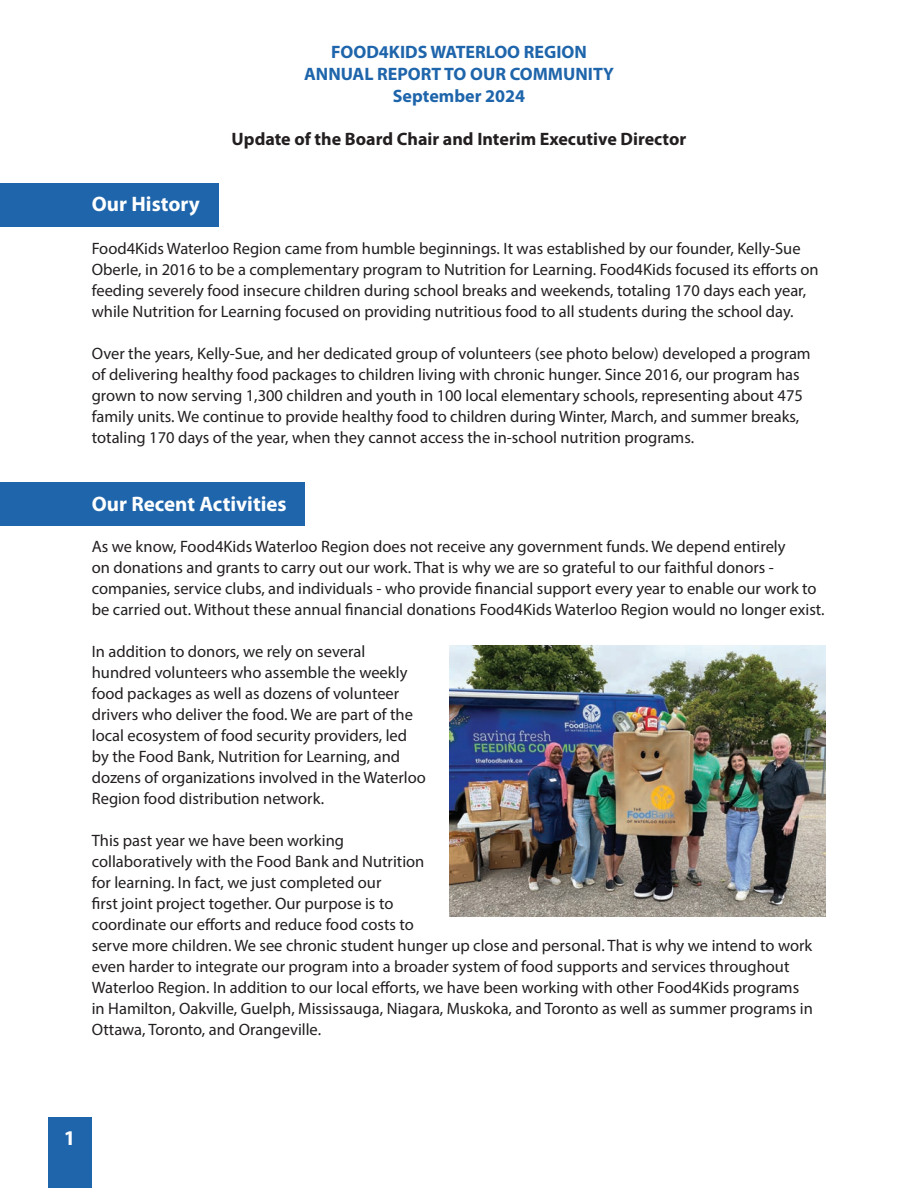
<style>
.page{position:relative;width:918px;height:1188px;background:#fff}
.page>*{position:absolute;margin:0;border:0;box-sizing:border-box;transform-origin:0 0}
.t1{font:700 21px "Myriad Pro";color:#fff}
.t2{font:700 18px/21.6px "Myriad Pro";color:#1e65ab;text-align:center}
.t3{font:700 18px "Myriad Pro";color:#231f20}
.t4{font:16.5px/21px "Myriad Pro";color:#231f20}
</style>
<div class="page">
<div style="left:0;top:482px;width:304px;height:43px;background:#1e65ab"></div>
<div style="left:0;top:183px;width:218px;height:43px;background:#1e65ab"></div>
<div style="left:48px;top:1118px;width:44px;height:70px;background:#1e65ab"></div>
<img style="left:449px;top:645px;width:376px;height:271px">
<p class="t2" style="left:304px;top:41px;width:311px">FOOD4KIDS WATERLOO REGION<br>ANNUAL REPORT TO OUR COMMUNITY<br>September 2024</p>
<p class="t3" style="left:232px;top:127px;width:456px">Update of the Board Chair and Interim Executive Director</p>
<p class="t1" style="left:92px;top:190px;width:110px">Our History</p>
<p class="t4" style="left:92px;top:237px;width:728px">Food4Kids Waterloo Region came from humble beginnings. It was established by our founder, Kelly-Sue Oberle, in 2016 to be a complementary program to Nutrition for Learning. Food4Kids focused its efforts on feeding severely food insecure children during school breaks and weekends, totaling 170 days each year, while Nutrition for Learning focused on providing nutritious food to all students during the school day.</p>
<p class="t4" style="left:92px;top:342px;width:720px">Over the years, Kelly-Sue, and her dedicated group of volunteers (see photo below) developed a program of delivering healthy food packages to children living with chronic hunger. Since 2016, our program has grown to now serving 1,300 children and youth in 100 local elementary schools, representing about 475 family units. We continue to provide healthy food to children during Winter, March, and summer breaks, totaling 170 days of the year, when they cannot access the in-school nutrition programs.</p>
<p class="t1" style="left:92px;top:490px;width:196px">Our Recent Activities</p>
<p class="t4" style="left:92px;top:536px;width:734px">As we know, Food4Kids Waterloo Region does not receive any government funds. We depend entirely<br>on donations and grants to carry out our work. That is why we are so grateful to our faithful donors - companies, service clubs, and individuals - who provide financial support every year to enable our work to be carried out. Without these annual financial donations Food4Kids Waterloo Region would no longer exist.</p>
<p class="t4" style="left:92px;top:641px;width:336px">In addition to donors, we rely on several hundred volunteers who assemble the weekly food packages as well as dozens of volunteer drivers who deliver the food. We are part of the local ecosystem of food security providers, led by the Food Bank, Nutrition for Learning, and dozens of organizations involved in the Waterloo Region food distribution network.</p>
<p class="t4" style="left:92px;top:830px;width:723px">This past year we have been working<br>collaboratively with the Food Bank and Nutrition<br>for learning. In fact, we just completed our<br>first joint project together. Our purpose is to<br>coordinate our efforts and reduce food costs to<br>serve more children. We see chronic student hunger up close and personal. That is why we intend to work even harder to integrate our program into a broader system of food supports and services throughout Waterloo Region. In addition to our local efforts, we have been working with other Food4Kids programs in Hamilton, Oakville, Guelph, Mississauga, Niagara, Muskoka, and Toronto as well as summer programs in Ottawa, Toronto, and Orangeville.</p>
<p class="t1" style="left:64px;top:1125px;width:13px">1</p>
</div>
